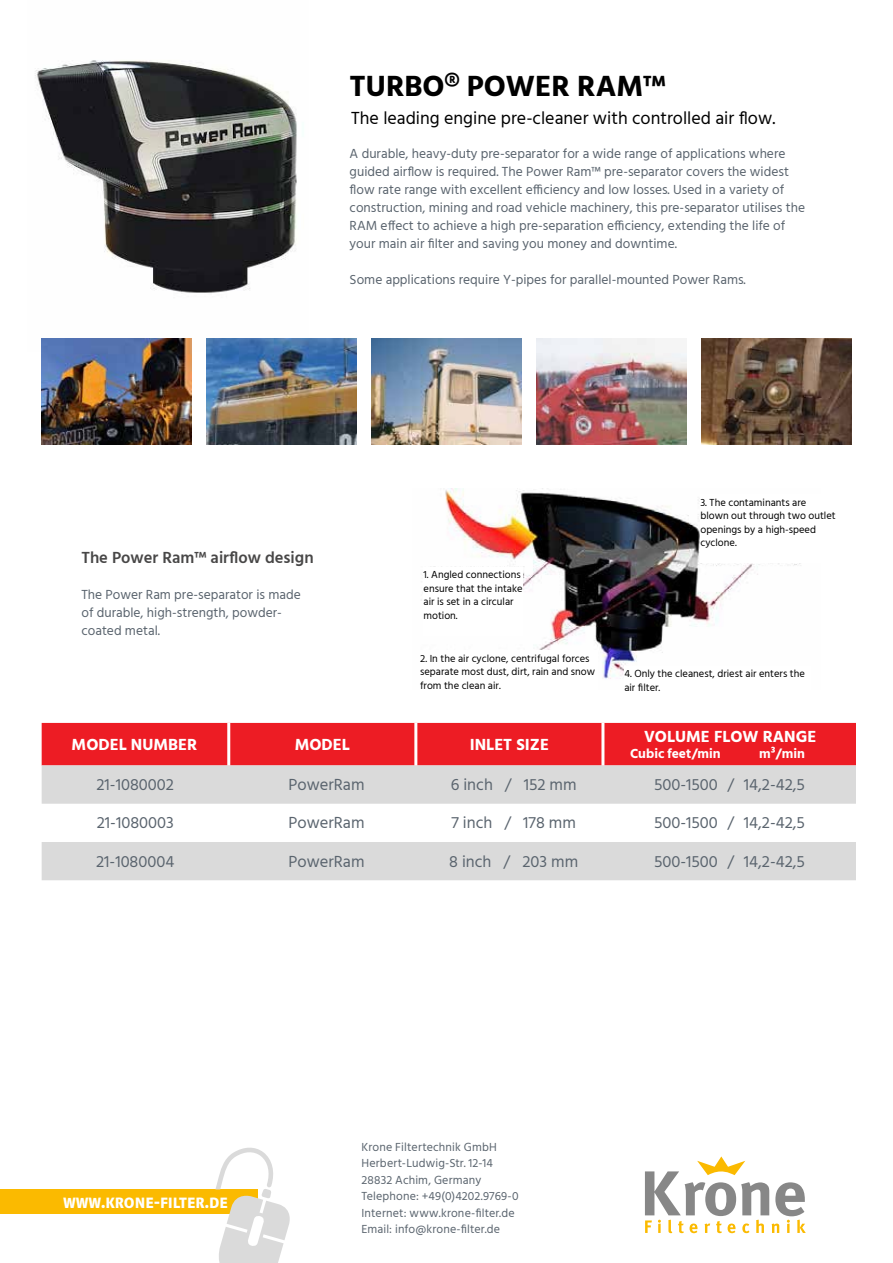
<style>
.page{position:relative;width:893px;height:1263px;background:#fff}
.page>*{position:absolute;margin:0;border:0;box-sizing:border-box;transform-origin:0 0}
.t1{font:700 30px "Hind";color:#000}
.t2{font:18.75px "Riga Bold Small Caps";color:#fff}
.t3{font:18px "Hind";color:#000}
.t4{font:16.5px "Hind";color:#5a646e}
.t5{font:700 16.5px "Hind";color:#fff}
.t6{font:600 16.5px "Hind";color:#484747}
.t7{font:13.5px/18px "Hind";color:#5a646e}
.t8{font:700 13.5px "Hind";color:#fff}
.t9{font:12px/16.5px "Hind";letter-spacing:.015em;color:#5a646e}
.t10{font:10.5px/13.5px "Hind";color:#000}
</style>
<div class="page">
<img style="left:35px;top:60px;width:273px;height:291px">
<img style="left:421px;top:488px;width:380px;height:191px">
<img style="left:41px;top:339px;width:150px;height:105px">
<img style="left:206px;top:339px;width:150px;height:105px">
<img style="left:372px;top:339px;width:149px;height:105px">
<img style="left:537px;top:339px;width:149px;height:105px">
<img style="left:702px;top:339px;width:149px;height:105px">
<div style="left:424px;top:567px;width:99px;height:68px;background:#fff"></div>
<div style="left:420px;top:651px;width:178px;height:60px;background:#fff"></div>
<div style="left:700px;top:495px;width:138px;height:68px;background:#fff"></div>
<div style="left:624px;top:666px;width:187px;height:36px;background:#fff"></div>
<div style="left:42px;top:723px;width:814px;height:42px;background:#ed1c24"></div>
<svg style="left:42px;top:765px;width:814px;height:115px;fill:#dadada"></svg>
<hr style="left:227px;top:723px;width:3px;height:42px;background:#fff">
<hr style="left:414px;top:723px;width:3px;height:42px;background:#fff">
<hr style="left:601px;top:723px;width:3px;height:42px;background:#fff">
<div style="left:0;top:1189px;width:75px;height:25px;background:#fbba00"></div>
<div style="left:49px;top:1189px;width:208px;height:25px;background:#fbba00"></div>
<svg style="left:215px;top:1147px;width:75px;height:116px"></svg>
<svg style="left:645px;top:1156px;width:161px;height:77px"></svg>
<h1 class="t1" style="left:350px;top:69px;width:318px">TURBO® POWER RAM™</h1>
<h3 class="t3" style="left:351px;top:106px;width:426px">The leading engine pre-cleaner with controlled air flow.</h3>
<p class="t7" style="left:350px;top:145px;width:457px">A durable, heavy-duty pre-separator for a wide range of applications where guided airflow is required. The Power Ram™ pre-separator covers the widest flow rate range with excellent efficiency and low losses. Used in a variety of construction, mining and road vehicle machinery, this pre-separator utilises the RAM effect to achieve a high pre-separation efficiency, extending the life of your main air filter and saving you money and downtime.</p>
<p class="t7" style="left:350px;top:271px;width:398px">Some applications require Y-pipes for parallel-mounted Power Rams.</p>
<p class="t6" style="left:81px;top:546px;width:234px">The Power Ram™ airflow design</p>
<p class="t7" style="left:81px;top:587px;width:221px">The Power Ram pre-separator is made of durable, high-strength, powder&shy;coated metal.</p>
<p class="t10" style="left:424px;top:568px;width:101px">1. Angled connections ensure that the intake air is set in a circular motion.</p>
<p class="t10" style="left:420px;top:652px;width:176px">2. In the air cyclone, centrifugal forces separate most dust, dirt, rain and snow from the clean air.</p>
<p class="t5" style="left:72px;top:734px;width:127px">MODEL NUMBER</p>
<p class="t5" style="left:295px;top:734px;width:57px">MODEL</p>
<p class="t5" style="left:470px;top:734px;width:81px">INLET SIZE</p>
<p class="t10" style="left:700px;top:496px;width:137px">3. The contaminants are blown out through two outlet openings by a high-speed cyclone.</p>
<p class="t10" style="left:624px;top:668px;width:182px">4. Only the cleanest, driest air enters the air filter.</p>
<p class="t5" style="left:644px;top:726px;width:174px">VOLUME FLOW RANGE</p>
<p class="t8" style="left:630px;top:745px;width:92px">Cubic feet/min</p>
<p class="t8" style="left:759px;top:745px;width:47px">m³/min</p>
<p class="t4" style="left:96px;top:773px;width:79px">21-1080002</p>
<p class="t4" style="left:289px;top:773px;width:77px">PowerRam</p>
<p class="t4" style="left:451px;top:773px;width:127px">6 inch / 152 mm</p>
<p class="t4" style="left:654px;top:773px;width:152px">500-1500 / 14,2-42,5</p>
<p class="t4" style="left:97px;top:812px;width:78px">21-1080003</p>
<p class="t4" style="left:289px;top:812px;width:77px">PowerRam</p>
<p class="t4" style="left:451px;top:812px;width:126px">7 inch / 178 mm</p>
<p class="t4" style="left:654px;top:812px;width:152px">500-1500 / 14,2-42,5</p>
<p class="t4" style="left:96px;top:850px;width:80px">21-1080004</p>
<p class="t4" style="left:289px;top:850px;width:77px">PowerRam</p>
<p class="t4" style="left:449px;top:850px;width:130px">8 inch / 203 mm</p>
<p class="t4" style="left:654px;top:850px;width:152px">500-1500 / 14,2-42,5</p>
<h2 class="t2" style="left:63px;top:1191px;width:166px">www.krone-filter.de</h2>
<p class="t9" style="left:361px;top:1139px;width:159px">Krone Filtertechnik GmbH<br>Herbert-Ludwig-Str. 12-14<br>28832 Achim, Germany<br>Telephone: +49(0)4202.9769-0<br>Internet: www.krone-filter.de<br>Email: info@krone-filter.de</p>
</div>
